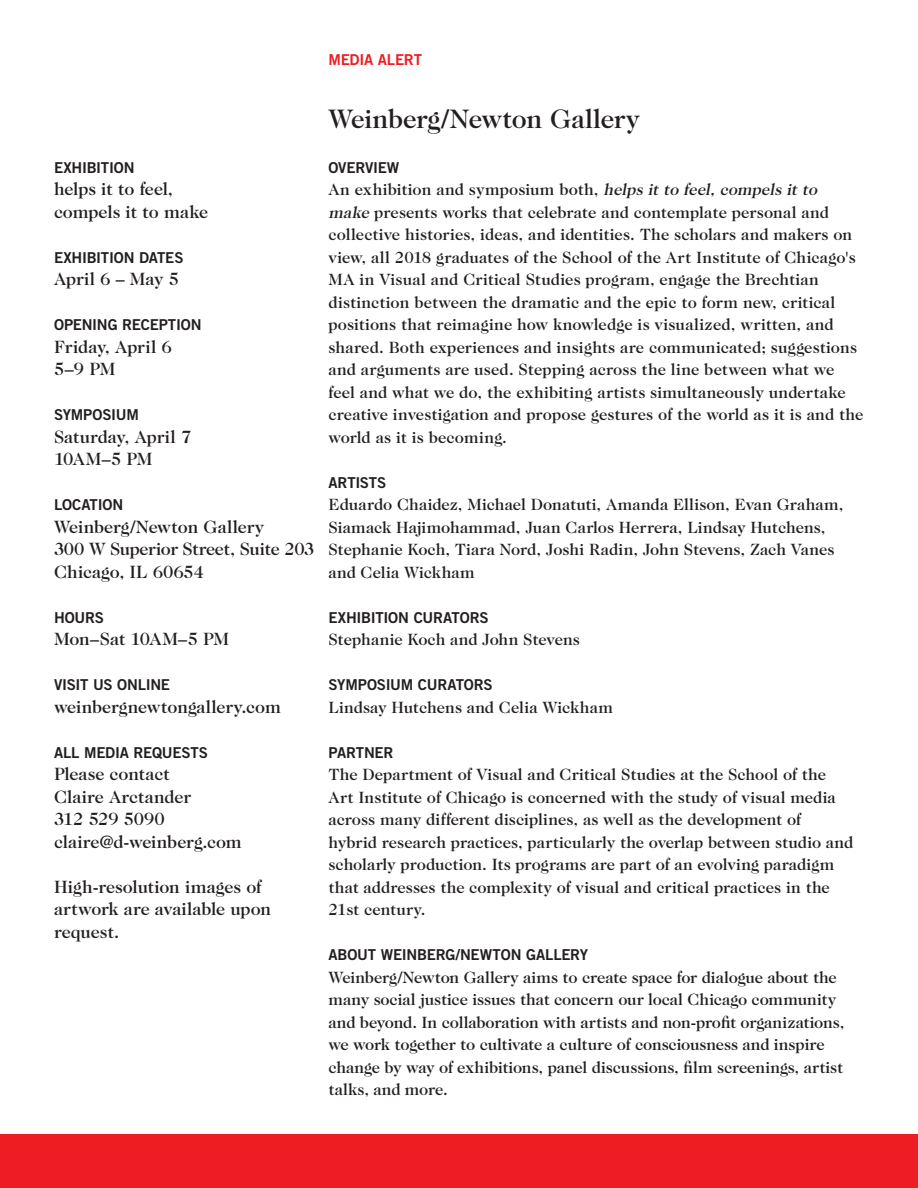
<style>
.page{position:relative;width:918px;height:1188px;background:#fff}
.page>*{position:absolute;margin:0;border:0;box-sizing:border-box;transform-origin:0 0}
.t1{font:500 27px "Caslon 224 Std";letter-spacing:-.01em;color:#231f20}
.t2{font:500 18px/22.5px "Caslon 224 Std";letter-spacing:-.005em;color:#231f20}
.t3{font:500 16.5px/22.5px "Caslon 224 Std";color:#231f20}
.t4{font:15px "Trade Gothic LT Std Bd 2";letter-spacing:-.015em;color:#231f20}
.t5{font:15px "Trade Gothic LT Std Bd 2";letter-spacing:-.015em;color:#ee1d23}
.s1{font-style:italic}
</style>
<div class="page">
<div style="left:0;top:1134px;width:918px;height:54px;background:#ee1d23"></div>
<p class="t5" style="left:328px;top:50px;width:95px">MEDIA ALERT</p>
<p class="t4" style="left:54px;top:158px;width:82px">EXHIBITION</p>
<p class="t2" style="left:54px;top:178px;width:156px">helps it to feel, compels it to make</p>
<p class="t4" style="left:54px;top:248px;width:131px">EXHIBITION DATES</p>
<p class="t2" style="left:54px;top:268px;width:127px">April 6 – May 5</p>
<p class="t4" style="left:54px;top:316px;width:149px">OPENING RECEPTION</p>
<p class="t2" style="left:54px;top:335px;width:119px">Friday, April 6<br>5–9 PM</p>
<p class="t4" style="left:54px;top:406px;width:86px">SYMPOSIUM</p>
<p class="t2" style="left:54px;top:425px;width:139px">Saturday, April 7<br>10AM–5 PM</p>
<p class="t4" style="left:54px;top:496px;width:71px">LOCATION</p>
<p class="t2" style="left:54px;top:515px;width:262px">Weinberg/Newton Gallery<br>300 W Superior Street, Suite 203<br>Chicago, IL 60654</p>
<p class="t4" style="left:54px;top:608px;width:51px">HOURS</p>
<p class="t2" style="left:54px;top:628px;width:177px">Mon–Sat 10AM–5 PM</p>
<p class="t4" style="left:54px;top:676px;width:118px">VISIT US ONLINE</p>
<p class="t2" style="left:54px;top:695px;width:229px">weinbergnewtongallery.com</p>
<p class="t4" style="left:54px;top:743px;width:155px">ALL MEDIA REQUESTS</p>
<p class="t2" style="left:54px;top:763px;width:189px">Please contact<br>Claire Arctander<br>312 529 5090 claire@d-weinberg.com</p>
<p class="t2" style="left:54px;top:875px;width:219px">High-resolution images of artwork are available upon request.</p>
<h1 class="t1" style="left:328px;top:103px;width:313px">Weinberg/Newton Gallery</h1>
<p class="t4" style="left:328px;top:158px;width:72px">OVERVIEW</p>
<p class="t3" style="left:328px;top:178px;width:536px">An exhibition and symposium both, <span class="s1">helps it to feel, compels it to make</span> presents works that celebrate and contemplate personal and collective histories, ideas, and identities. The scholars and makers on view, all 2018 graduates of the School of the Art Institute of Chicago's MA in Visual and Critical Studies program, engage the Brechtian distinction between the dramatic and the epic to form new, critical positions that reimagine how knowledge is visualized, written, and shared. Both experiences and insights are communicated; suggestions and arguments are used. Stepping across the line between what we feel and what we do, the exhibiting artists simultaneously undertake creative investigation and propose gestures of the world as it is and the world as it is becoming.</p>
<p class="t4" style="left:328px;top:473px;width:59px">ARTISTS</p>
<p class="t3" style="left:328px;top:493px;width:516px">Eduardo Chaidez, Michael Donatuti, Amanda Ellison, Evan Graham, Siamack Hajimohammad, Juan Carlos Herrera, Lindsay Hutchens, Stephanie Koch, Tiara Nord, Joshi Radin, John Stevens, Zach Vanes and Celia Wickham</p>
<p class="t4" style="left:328px;top:608px;width:162px">EXHIBITION CURATORS</p>
<p class="t3" style="left:328px;top:628px;width:253px">Stephanie Koch and John Stevens</p>
<p class="t4" style="left:328px;top:676px;width:166px">SYMPOSIUM CURATORS</p>
<p class="t3" style="left:328px;top:696px;width:286px">Lindsay Hutchens and Celia Wickham</p>
<p class="t4" style="left:328px;top:743px;width:67px">PARTNER</p>
<p class="t3" style="left:328px;top:763px;width:526px">The Department of Visual and Critical Studies at the School of the Art Institute of Chicago is concerned with the study of visual media across many different disciplines, as well as the development of hybrid research practices, particularly the overlap between studio and scholarly production. Its programs are part of an evolving paradigm that addresses the complexity of visual and critical practices in the 21st century.</p>
<p class="t4" style="left:328px;top:946px;width:261px">ABOUT WEINBERG/NEWTON GALLERY</p>
<p class="t3" style="left:328px;top:966px;width:517px">Weinberg/Newton Gallery aims to create space for dialogue about the many social justice issues that concern our local Chicago community and beyond. In collaboration with artists and non-profit organizations, we work together to cultivate a culture of consciousness and inspire change by way of exhibitions, panel discussions, film screenings, artist talks, and more.</p>
</div>
